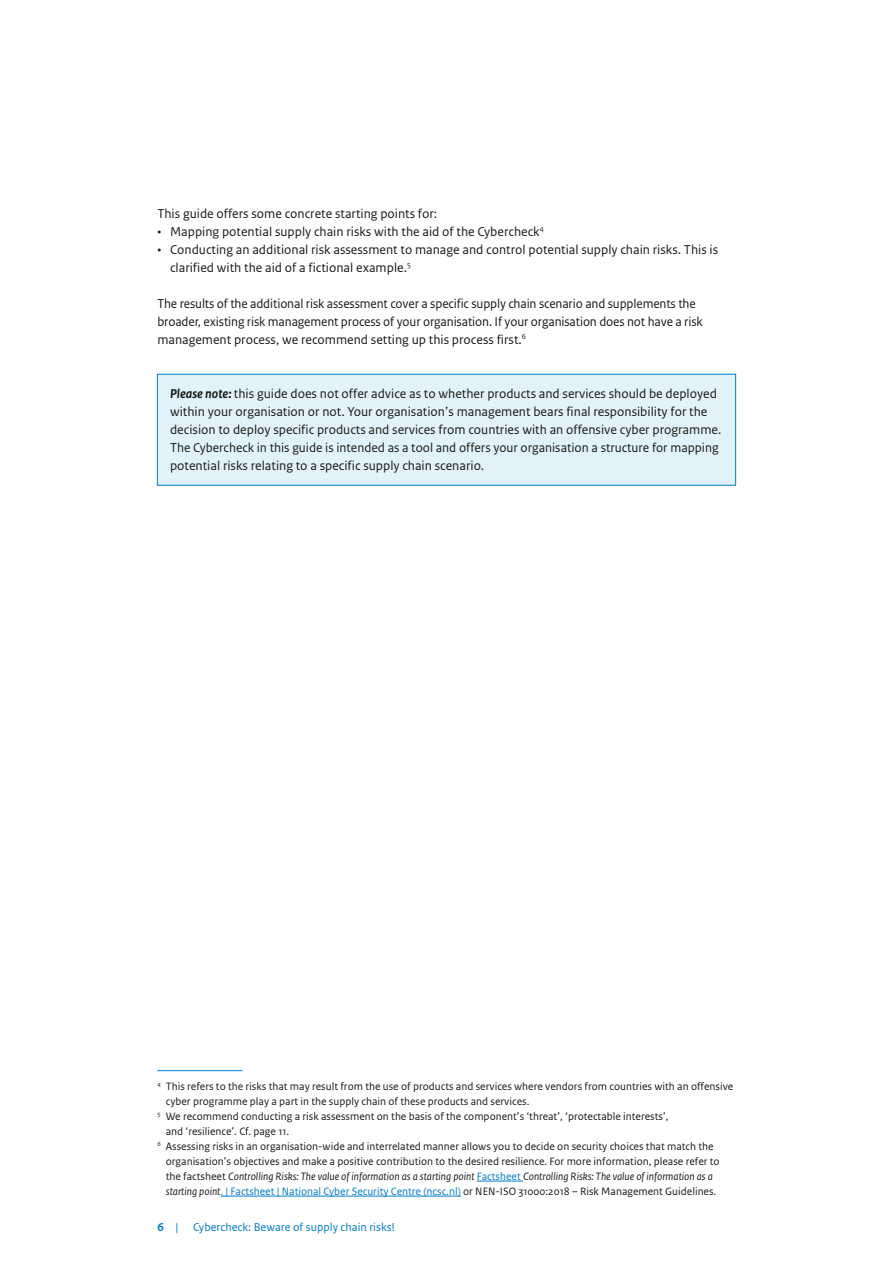
<style>
.page{position:relative;width:893px;height:1263px;background:#fff}
.page>*{position:absolute;margin:0;border:0;box-sizing:border-box;transform-origin:0 0}
.Kadertekst{font:13.5px/18px "Rijksoverheid Sans Text";color:#1a1a18}
.P_Broodtekst_Sans{font:13.5px/18px "Rijksoverheid Sans Text";letter-spacing:-.01em;color:#1a1a18}
.t1{font:12px "Rijksoverheid Sans Text";color:#007ccb}
.Voetnoot{font:11.25px/15px "Rijksoverheid Sans Text";color:#1a1a18}
.s1{font-weight:700;font-style:italic}
.s2{font-style:italic}
.s3{color:#007ccb}
.s4{font-weight:700}
</style>
<div class="page">
<div style="left:157px;top:374px;width:579px;height:112px;background:#e1f2fa"></div>
<hr style="left:157px;top:1070px;width:85px;height:1px;background:#007ccb">
<hr style="left:477px;top:1181px;width:46px;height:1px;background:#007ccb">
<hr style="left:221px;top:1196px;width:240px;height:1px;background:#007ccb">
<p class="P_Broodtekst_Sans" style="left:157px;top:205px;width:281px">This guide offers some concrete starting points for:</p>
<p class="Kadertekst" style="left:157px;top:223px;width:388px">• Mapping potential supply chain risks with the aid of the Cybercheck<sup>4</sup></p>
<p class="Kadertekst" style="left:170px;top:241px;width:550px;text-indent:-13px">• Conducting an additional risk assessment to manage and control potential supply chain risks. This is clarified with the aid of a fictional example.<sup>5</sup></p>
<p class="P_Broodtekst_Sans" style="left:157px;top:295px;width:547px">The results of the additional risk assessment cover a specific supply chain scenario and supplements the broader, existing risk management process of your organisation. If your organisation does not have a risk management process, we recommend setting up this process first.<sup>6</sup></p>
<p class="Kadertekst" style="left:170px;top:385px;width:553px"><span class="s1">Please note:</span> this guide does not offer advice as to whether products and services should be deployed within your organisation or not. Your organisation’s management bears final responsibility for the decision to deploy specific products and services from countries with an offensive cyber programme.<br>The Cybercheck in this guide is intended as a tool and offers your organisation a structure for mapping potential risks relating to a specific supply chain scenario.</p>
<p class="Voetnoot" style="left:166px;top:1079px;width:569px;text-indent:-9px"><sup>4</sup> This refers to the risks that may result from the use of products and services where vendors from countries with an offensive cyber programme play a part in the supply chain of these products and services.</p>
<p class="Voetnoot" style="left:166px;top:1109px;width:504px;text-indent:-9px"><sup>5</sup> We recommend conducting a risk assessment on the basis of the component’s ‘threat’, ‘protectable interests’, and ‘resilience’. Cf. page 11.</p>
<p class="Voetnoot" style="left:166px;top:1139px;width:555px;text-indent:-9px"><sup>6</sup> Assessing risks in an organisation-wide and interrelated manner allows you to decide on security choices that match the organisation’s objectives and make a positive contribution to the desired resilience. For more information, please refer to the factsheet <span class="s2">Controlling Risks: The value of information as a starting point</span> <span class="s3">Factsheet</span> <span class="s2">Controlling Risks: The value of information as a starting point</span><span class="s3">. | Factsheet | National Cyber Security Centre (ncsc.nl)</span> or NEN-ISO 31000:2018 – Risk Management Guidelines.</p>
<p class="t1" style="left:157px;top:1220px;width:239px"><span class="s4">6</span> | Cybercheck: Beware of supply chain risks!</p>
</div>
